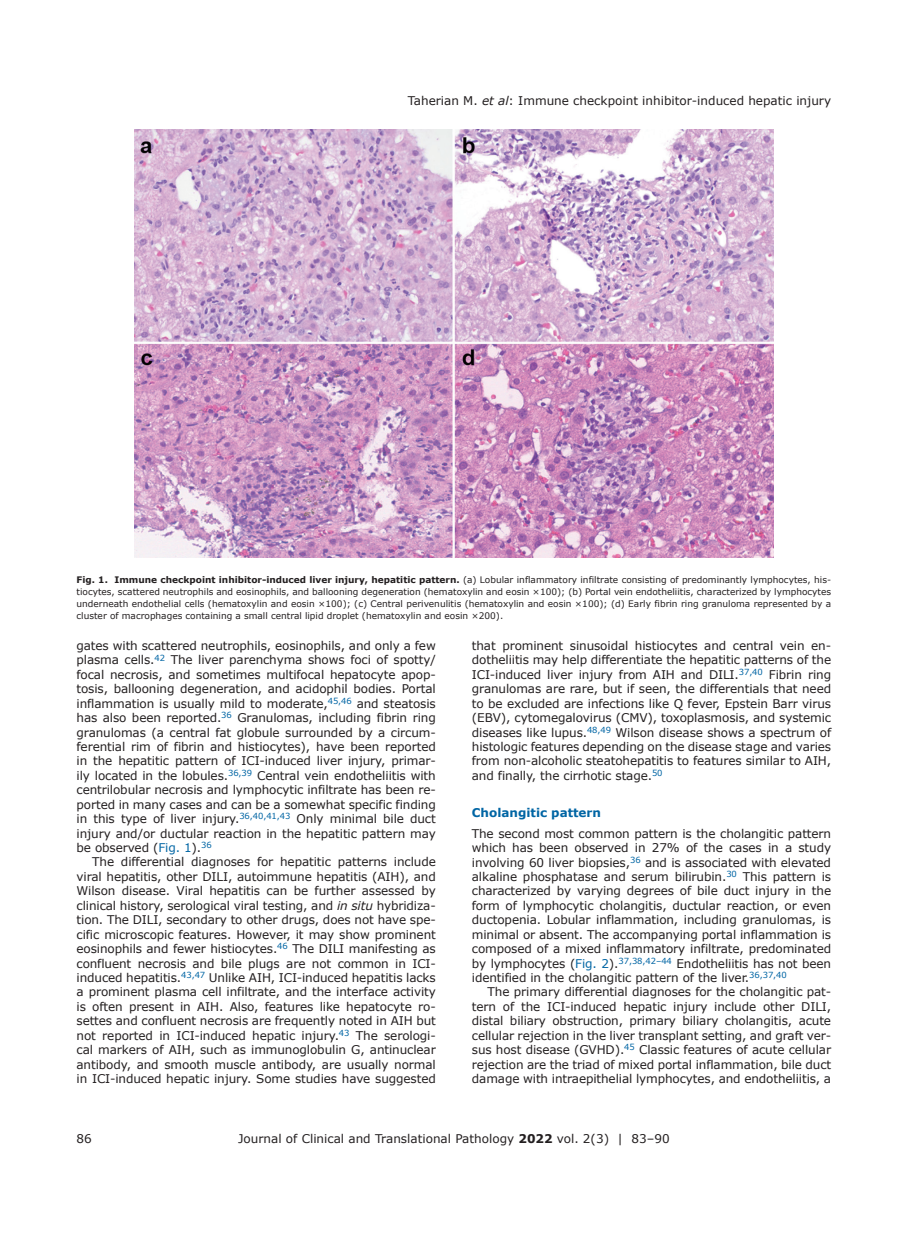
<style>
.page{position:relative;width:919px;height:1238px;background:#fff}
.page>*{position:absolute;margin:0;border:0;box-sizing:border-box;transform-origin:0 0}
.t1{font:12px/14.4px "Verdana";letter-spacing:-.01em;color:#231f20;text-align:justify}
.t2{font:700 12px "Verdana";color:#0065a4}
.t3{font:9px/12px "Verdana";color:#231f20;text-align:justify}
.s1{font-style:italic}
.s2{font-weight:700}
.s3{color:#0065a4}
</style>
<div class="page">
<img style="left:135px;top:129px;width:638px;height:428px">
<p class="t1" style="left:408px;top:93px;width:425px">Taherian M. <span class="s1">et al</span>: Immune checkpoint inhibitor-induced hepatic injury</p>
<p class="t3" style="left:76px;top:573px;width:756px"><span class="s2">Fig. 1. Immune checkpoint inhibitor-induced liver injury, hepatitic pattern.</span> (a) Lobular inflammatory infiltrate consisting of predominantly lymphocytes, his&shy;tiocytes, scattered neutrophils and eosinophils, and ballooning degeneration (hematoxylin and eosin ×100); (b) Portal vein endotheliitis, characterized by lymphocytes underneath endothelial cells (hematoxylin and eosin ×100); (c) Central perivenulitis (hematoxylin and eosin ×100); (d) Early fibrin ring granuloma represented by a cluster of macrophages containing a small central lipid droplet (hematoxylin and eosin ×200).</p>
<p class="t1" style="left:76px;top:638px;width:361px">gates with scattered neutrophils, eosinophils, and only a few plasma cells.<sup>42</sup> The liver parenchyma shows foci of spotty/ focal necrosis, and sometimes multifocal hepatocyte apop&shy;tosis, ballooning degeneration, and acidophil bodies. Portal inflammation is usually mild to moderate,<sup>45,46</sup> and steatosis has also been reported.<sup>36</sup> Granulomas, including fibrin ring granulomas (a central fat globule surrounded by a circum&shy;ferential rim of fibrin and histiocytes), have been reported in the hepatitic pattern of ICI-induced liver injury, primar&shy;ily located in the lobules.<sup>36,39</sup> Central vein endotheliitis with centrilobular necrosis and lymphocytic infiltrate has been re&shy;ported in many cases and can be a somewhat specific finding in this type of liver injury.<sup>36,40,41,43</sup> Only minimal bile duct injury and/or ductular reaction in the hepatitic pattern may be observed (<span class="s3">Fig. 1</span>).<sup>36</sup></p>
<p class="t1" style="left:76px;top:854px;width:361px;text-indent:16px">The differential diagnoses for hepatitic patterns include viral hepatitis, other DILI, autoimmune hepatitis (AIH), and Wilson disease. Viral hepatitis can be further assessed by clinical history, serological viral testing, and <span class="s1">in situ</span> hybridiza&shy;tion. The DILI, secondary to other drugs, does not have spe&shy;cific microscopic features. However, it may show prominent eosinophils and fewer histiocytes.<sup>46</sup> The DILI manifesting as confluent necrosis and bile plugs are not common in ICI&shy;induced hepatitis.<sup>43,47</sup> Unlike AIH, ICI-induced hepatitis lacks a prominent plasma cell infiltrate, and the interface activity is often present in AIH. Also, features like hepatocyte ro&shy;settes and confluent necrosis are frequently noted in AIH but not reported in ICI-induced hepatic injury.<sup>43</sup> The serologi&shy;cal markers of AIH, such as immunoglobulin G, antinuclear antibody, and smooth muscle antibody, are usually normal in ICI-induced hepatic injury. Some studies have suggested</p>
<p class="t1" style="left:472px;top:638px;width:361px">that prominent sinusoidal histiocytes and central vein en&shy;dotheliitis may help differentiate the hepatitic patterns of the ICI-induced liver injury from AIH and DILI.<sup>37,40</sup> Fibrin ring granulomas are rare, but if seen, the differentials that need to be excluded are infections like Q fever, Epstein Barr virus (EBV), cytomegalovirus (CMV), toxoplasmosis, and systemic diseases like lupus.<sup>48,49</sup> Wilson disease shows a spectrum of histologic features depending on the disease stage and varies from non-alcoholic steatohepatitis to features similar to AIH, and finally, the cirrhotic stage.<sup>50</sup></p>
<p class="t2" style="left:472px;top:804px;width:131px">Cholangitic pattern</p>
<p class="t1" style="left:472px;top:826px;width:361px">The second most common pattern is the cholangitic pattern which has been observed in 27% of the cases in a study involving 60 liver biopsies,<sup>36</sup> and is associated with elevated alkaline phosphatase and serum bilirubin.<sup>30</sup> This pattern is characterized by varying degrees of bile duct injury in the form of lymphocytic cholangitis, ductular reaction, or even ductopenia. Lobular inflammation, including granulomas, is minimal or absent. The accompanying portal inflammation is composed of a mixed inflammatory infiltrate, predominated by lymphocytes (<span class="s3">Fig. 2</span>).<sup>37,38,42–44</sup> Endotheliitis has not been identified in the cholangitic pattern of the liver.<sup>36,37,40</sup></p>
<p class="t1" style="left:472px;top:984px;width:361px;text-indent:16px">The primary differential diagnoses for the cholangitic pat&shy;tern of the ICI-induced hepatic injury include other DILI, distal biliary obstruction, primary biliary cholangitis, acute cellular rejection in the liver transplant setting, and graft ver&shy;sus host disease (GVHD).<sup>45</sup> Classic features of acute cellular rejection are the triad of mixed portal inflammation, bile duct damage with intraepithelial lymphocytes, and endotheliitis, a</p>
<p class="t1" style="left:77px;top:1131px;width:17px">86</p>
<p class="t1" style="left:238px;top:1131px;width:433px">Journal of Clinical and Translational Pathology <span class="s2">2022</span> vol. 2(3) | 83–90</p>
</div>
